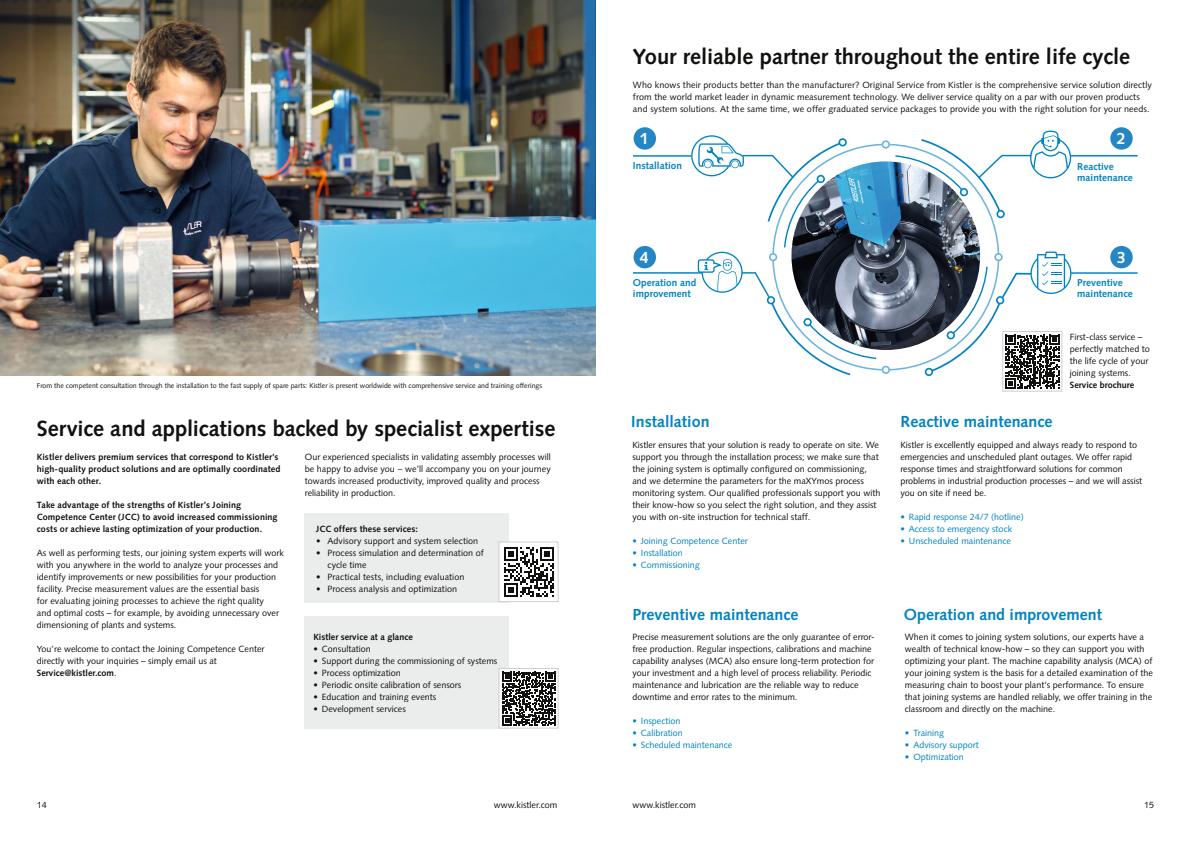
<style>
.page{position:relative;width:1191px;height:842px;background:#fff}
.page>*{position:absolute;margin:0;border:0;box-sizing:border-box;transform-origin:0 0}
.H1_Title_22_25pt{font:700 22px "Syntax LT Std";color:#11110f}
.t1{font:700 16.2px "Syntax LT Std";color:#fff}
.Head_Subtitel_2col_16_20pt{font:700 16px "Syntax LT Std";color:#0083c2}
.Head_Subtitel_2col_16_20pt-2{font:700 10px/11px "Syntax LT Std";color:#0083c2}
.Copy_9_12pt{font:9px/12px "Syntax LT Std";color:#11110f}
.Body_text_9_12pt{font:9px/12px "Syntax LT Std";letter-spacing:.01em;color:#11110f}
.Leadtext_9_12pt_bold{font:700 9px/12px "Syntax LT Std";letter-spacing:.01em;color:#11110f}
.t2{font:9px "Syntax LT Std";color:#0083c2}
.Bodytext{font:9px/12px "Syntax LT Std";color:#11110f}
.Bodytext-2{font:700 9px "Syntax LT Std";color:#11110f}
.BoxGrey_-_subtitle_9_12pt{font:700 9px "Syntax LT Std";letter-spacing:.01em;color:#11110f}
.Legend{font:7px "Syntax LT Std";color:#11110f}
.s1{font-weight:700}
</style>
<div class="page">
<div style="left:305px;top:616px;width:204px;height:113px;background:#ebecec"></div>
<img style="left:0;top:0;width:595px;height:376px">
<div style="left:305px;top:514px;width:204px;height:27px;background:#ebecec"></div>
<div style="left:305px;top:540px;width:204px;height:38px;background:#ebecec"></div>
<div style="left:305px;top:576px;width:204px;height:26px;background:#ebecec"></div>
<div style="left:499px;top:542px;width:59px;height:60px;background:#fff"></div>
<svg style="left:504px;top:547px;width:49px;height:50px"></svg>
<div style="left:498px;top:541px;width:60px;height:61px;border:1px solid #cccece"></div>
<svg style="left:500px;top:670px;width:56px;height:57px"></svg>
<svg style="left:502px;top:672px;width:53px;height:53px"></svg>
<div style="left:498px;top:668px;width:60px;height:61px;border:1px solid #cccece"></div>
<div style="left:1002px;top:331px;width:59px;height:60px;background:linear-gradient(to right,#fff,#fff)"></div>
<div style="left:1002px;top:331px;width:60px;height:61px;border:1px solid #cccece"></div>
<hr style="left:633px;top:155px;width:58px;height:2px;background:#0083c2">
<hr style="left:633px;top:272px;width:69px;height:2px;background:#0083c2">
<hr style="left:1071px;top:272px;width:66px;height:2px;background:#0083c2">
<hr style="left:1070px;top:155px;width:67px;height:2px;background:#0083c2">
<svg style="left:691px;top:131px;width:380px;height:257px"></svg>
<div style="left:633px;top:127px;width:23px;height:23px;background:#2586c5;border-radius:50%"></div>
<div style="left:633px;top:246px;width:23px;height:22px;background:#2586c5;border-radius:50%"></div>
<div style="left:1110px;top:127px;width:22px;height:23px;background:#2586c5;border-radius:50%"></div>
<div style="left:1110px;top:246px;width:22px;height:22px;background:#2586c5;border-radius:50%"></div>
<p class="H1_Title_22_25pt" style="left:633px;top:43px;width:499px">Your reliable partner throughout the entire life cycle</p>
<p class="Body_text_9_12pt" style="left:633px;top:79px;width:520px">Who knows their products better than the manufacturer? Original Service from Kistler is the comprehensive service solution directly from the world market leader in dynamic measurement technology. We deliver service quality on a par with our proven products and system solutions. At the same time, we offer graduated service packages to provide you with the right solution for your needs.</p>
<p class="t1" style="left:640px;top:129px;width:11px">1</p>
<p class="t1" style="left:1116px;top:129px;width:11px">2</p>
<p class="Head_Subtitel_2col_16_20pt-2" style="left:633px;top:160px;width:50px">Installation</p>
<p class="Head_Subtitel_2col_16_20pt-2" style="left:1077px;top:161px;width:57px">Reactive maintenance</p>
<p class="Legend" style="left:37px;top:381px;width:507px">From the competent consultation through the installation to the fast supply of spare parts: Kistler is present worldwide with comprehensive service and training offerings</p>
<p class="H1_Title_22_25pt" style="left:37px;top:415px;width:520px">Service and applications backed by specialist expertise</p>
<p class="Leadtext_9_12pt_bold" style="left:37px;top:451px;width:245px">Kistler delivers premium services that correspond to Kistler's high-quality product solutions and are optimally coordinated with each other.</p>
<p class="Leadtext_9_12pt_bold" style="left:37px;top:499px;width:242px">Take advantage of the strengths of Kistler’s Joining<br>Competence Center (JCC) to avoid increased commissioning costs or achieve lasting optimization of your production.</p>
<p class="Copy_9_12pt" style="left:37px;top:547px;width:249px">As well as performing tests, our joining system experts will work with you anywhere in the world to analyze your processes and identify improvements or new possibilities for your production facility. Precise measurement values are the essential basis<br>for evaluating joining processes to achieve the right quality<br>and optimal costs – for example, by avoiding unnecessary over dimensioning of plants and systems.</p>
<p class="Copy_9_12pt" style="left:37px;top:643px;width:229px">You’re welcome to contact the Joining Competence Center directly with your inquiries – simply email us at<br><span class="s1">Service@kistler.com</span>.</p>
<p class="Copy_9_12pt" style="left:305px;top:451px;width:247px">Our experienced specialists in validating assembly processes will be happy to advise you − we’ll accompany you on your journey towards increased productivity, improved quality and process reliability in production.</p>
<p class="BoxGrey_-_subtitle_9_12pt" style="left:316px;top:523px;width:103px">JCC offers these services:</p>
<p class="Copy_9_12pt" style="left:316px;top:535px;width:164px">• Advisory support and system selection</p>
<p class="Copy_9_12pt" style="left:327px;top:547px;width:158px;text-indent:-11px">• Process simulation and determination of cycle time</p>
<p class="Copy_9_12pt" style="left:316px;top:571px;width:150px">• Practical tests, including evaluation</p>
<p class="Copy_9_12pt" style="left:316px;top:583px;width:143px">• Process analysis and optimization</p>
<p class="Bodytext-2" style="left:313px;top:631px;width:101px">Kistler service at a glance</p>
<p class="Copy_9_12pt" style="left:313px;top:643px;width:59px">• Consultation</p>
<p class="Copy_9_12pt" style="left:313px;top:655px;width:186px">• Support during the commissioning of systems</p>
<p class="Copy_9_12pt" style="left:313px;top:667px;width:89px">• Process optimization</p>
<p class="Copy_9_12pt" style="left:313px;top:679px;width:150px">• Periodic onsite calibration of sensors</p>
<p class="Copy_9_12pt" style="left:313px;top:691px;width:125px">• Education and training events</p>
<p class="Copy_9_12pt" style="left:313px;top:703px;width:94px">• Development services</p>
<p class="t1" style="left:640px;top:248px;width:11px">4</p>
<p class="t1" style="left:1116px;top:248px;width:11px">3</p>
<p class="Head_Subtitel_2col_16_20pt-2" style="left:633px;top:277px;width:65px">Operation and improvement</p>
<p class="Head_Subtitel_2col_16_20pt-2" style="left:1077px;top:277px;width:57px">Preventive maintenance</p>
<p class="Bodytext" style="left:1070px;top:331px;width:82px">First-class service – perfectly matched to the life cycle of your joining systems.<br><span class="s1">Service brochure</span></p>
<p class="Head_Subtitel_2col_16_20pt" style="left:631px;top:413px;width:80px">Installation</p>
<p class="Copy_9_12pt" style="left:632px;top:439px;width:249px">Kistler ensures that your solution is ready to operate on site. We support you through the installation process; we make sure that the joining system is optimally configured on commissioning, and we determine the parameters for the maXYmos process monitoring system. Our qualified professionals support you with their know-how so you select the right solution, and they assist you with on-site instruction for technical staff.</p>
<p class="t2" style="left:632px;top:535px;width:117px">• Joining Competence Center</p>
<p class="t2" style="left:632px;top:547px;width:52px">• Installation</p>
<p class="t2" style="left:632px;top:559px;width:69px">• Commissioning</p>
<p class="Head_Subtitel_2col_16_20pt" style="left:900px;top:413px;width:153px">Reactive maintenance</p>
<p class="Copy_9_12pt" style="left:900px;top:439px;width:243px">Kistler is excellently equipped and always ready to respond to emergencies and unscheduled plant outages. We offer rapid response times and straightforward solutions for common problems in industrial production processes – and we will assist you on site if need be.</p>
<p class="t2" style="left:900px;top:511px;width:125px">• Rapid response 24/7 (hotline)</p>
<p class="t2" style="left:900px;top:523px;width:113px">• Access to emergency stock</p>
<p class="t2" style="left:900px;top:535px;width:112px">• Unscheduled maintenance</p>
<p class="Head_Subtitel_2col_16_20pt" style="left:632px;top:605px;width:168px">Preventive maintenance</p>
<p class="Head_Subtitel_2col_16_20pt" style="left:903px;top:605px;width:200px">Operation and improvement</p>
<p class="Copy_9_12pt" style="left:632px;top:631px;width:244px">Precise measurement solutions are the only guarantee of error&shy;free production. Regular inspections, calibrations and machine capability analyses (MCA) also ensure long-term protection for your investment and a high level of process reliability. Periodic maintenance and lubrication are the reliable way to reduce downtime and error rates to the minimum.</p>
<p class="t2" style="left:632px;top:715px;width:50px">• Inspection</p>
<p class="t2" style="left:632px;top:727px;width:52px">• Calibration</p>
<p class="t2" style="left:632px;top:739px;width:102px">• Scheduled maintenance</p>
<p class="Copy_9_12pt" style="left:905px;top:631px;width:250px">When it comes to joining system solutions, our experts have a wealth of technical know-how – so they can support you with optimizing your plant. The machine capability analysis (MCA) of your joining system is the basis for a detailed examination of the measuring chain to boost your plant's performance. To ensure that joining systems are handled reliably, we offer training in the classroom and directly on the machine.</p>
<p class="t2" style="left:905px;top:727px;width:41px">• Training</p>
<p class="t2" style="left:905px;top:739px;width:76px">• Advisory support</p>
<p class="t2" style="left:905px;top:751px;width:61px">• Optimization</p>
<p class="Copy_9_12pt" style="left:37px;top:799px;width:12px">14</p>
<p class="Copy_9_12pt" style="left:494px;top:799px;width:65px">www.kistler.com</p>
<p class="Copy_9_12pt" style="left:632px;top:799px;width:65px">www.kistler.com</p>
<p class="Copy_9_12pt" style="left:1144px;top:799px;width:12px">15</p>
</div>
